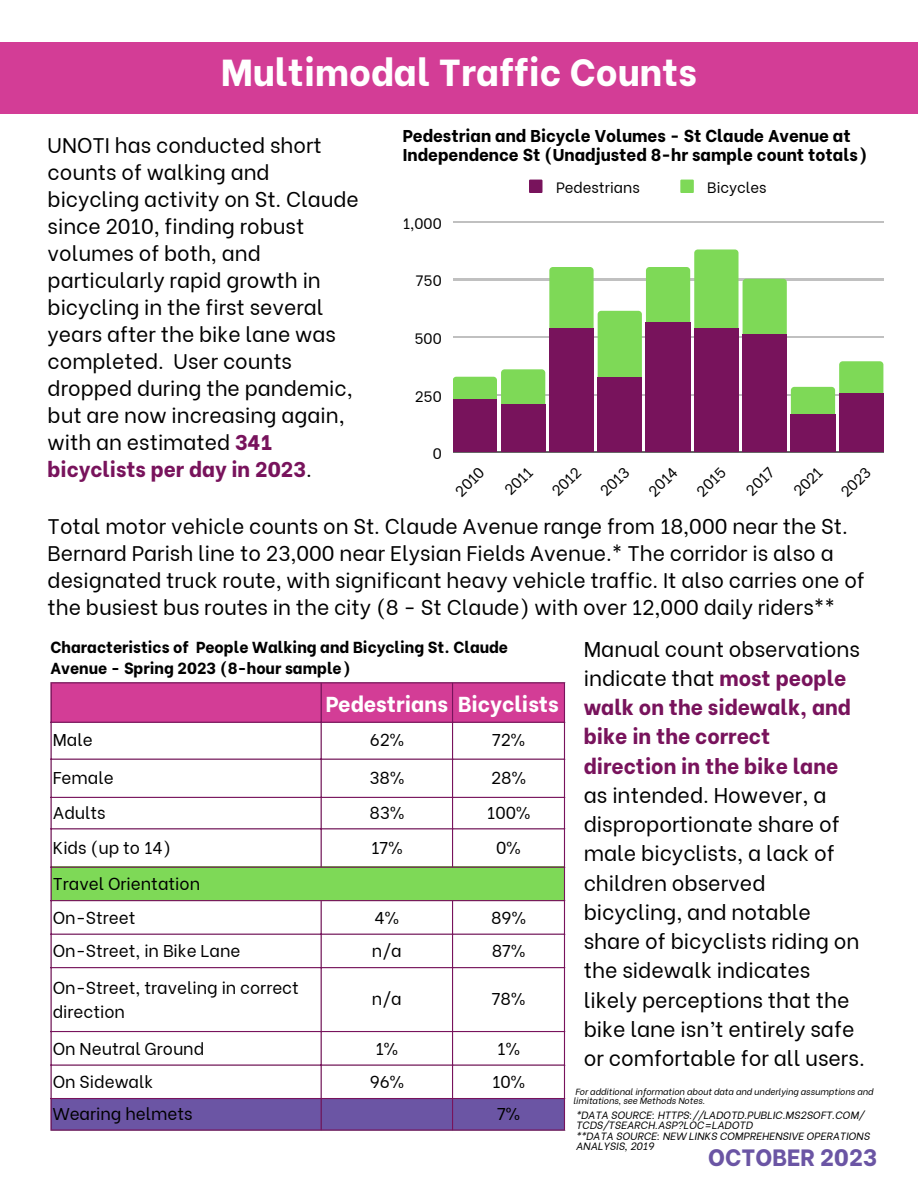
<style>
.page{position:relative;width:918px;height:1188px;background:#fff}
.page>*{position:absolute;margin:0;border:0;box-sizing:border-box;transform-origin:0 0}
.t1{font:800 37.5px "Be Vietnam";color:#fff}
.t2{font:800 23.55px "Be Vietnam";color:#6b55a4}
.t3{font:800 21.6px "Be Vietnam";color:#fff}
.t4{font:21.3px/29.2px "Be Vietnam";color:#000}
.t5{font:21.15px/27px "Be Vietnam";color:#000}
.t6{font:17.1px/23.7px "Be Vietnam";color:#000}
.t7{font:800 17.1px/19.2px "Be Vietnam";color:#000}
.t8{font:800 15.9px/21.3px "Be Vietnam";color:#000}
.t9{font:15px "Be Vietnam";color:#000}
.t10{font:italic 10.5px/10.5px "Be Vietnam";color:#000}
.t11{font:italic 8.85px/8.9px "Be Vietnam";color:#000}
.s1{font-weight:800;color:#78135c}
</style>
<div class="page">
<div style="left:0;top:43px;width:918px;height:71px;background:#d33d96"></div>
<div style="left:529px;top:180px;width:14px;height:13px;background:#78135c"></div>
<div style="left:680px;top:180px;width:14px;height:13px;background:#7ed957"></div>
<hr style="left:453px;top:221px;width:430px;height:1px;background:#000">
<hr style="left:453px;top:452px;width:430px;height:1px;background:#000">
<svg style="left:453px;top:249px;width:430px;height:203px"></svg>
<div style="left:453px;top:399px;width:44px;height:53px;background:#78135c"></div>
<div style="left:501px;top:405px;width:44px;height:47px;background:#78135c"></div>
<div style="left:549px;top:329px;width:45px;height:123px;background:#78135c"></div>
<div style="left:598px;top:377px;width:44px;height:75px;background:#78135c"></div>
<div style="left:646px;top:323px;width:44px;height:129px;background:#78135c"></div>
<div style="left:694px;top:328px;width:45px;height:124px;background:#78135c"></div>
<div style="left:743px;top:335px;width:44px;height:117px;background:#78135c"></div>
<div style="left:791px;top:415px;width:44px;height:37px;background:#78135c"></div>
<div style="left:839px;top:394px;width:44px;height:58px;background:#78135c"></div>
<div style="left:52px;top:683px;width:512px;height:39px;background:#d33d96"></div>
<div style="left:51px;top:867px;width:514px;height:34px;background:#7ed957"></div>
<div style="left:52px;top:1099px;width:512px;height:30px;background:#6b55a4"></div>
<hr style="left:50px;top:683px;width:2px;height:446px;background:#78135c">
<hr style="left:321px;top:683px;width:1px;height:184px;background:#78135c">
<hr style="left:321px;top:901px;width:1px;height:228px;background:#78135c">
<hr style="left:452px;top:683px;width:1px;height:184px;background:#78135c">
<hr style="left:452px;top:901px;width:1px;height:228px;background:#78135c">
<hr style="left:564px;top:683px;width:1px;height:446px;background:#78135c">
<hr style="left:50px;top:682px;width:515px;height:1px;background:#78135c">
<hr style="left:50px;top:722px;width:515px;height:1px;background:#78135c">
<hr style="left:50px;top:759px;width:515px;height:1px;background:#78135c">
<hr style="left:50px;top:797px;width:515px;height:1px;background:#78135c">
<hr style="left:50px;top:828px;width:515px;height:1px;background:#78135c">
<hr style="left:50px;top:867px;width:515px;height:1px;background:#78135c">
<hr style="left:50px;top:900px;width:515px;height:1px;background:#78135c">
<hr style="left:50px;top:934px;width:515px;height:1px;background:#78135c">
<hr style="left:50px;top:967px;width:515px;height:1px;background:#78135c">
<hr style="left:50px;top:1031px;width:515px;height:1px;background:#78135c">
<hr style="left:50px;top:1064px;width:515px;height:2px;background:#78135c">
<hr style="left:50px;top:1098px;width:515px;height:1px;background:#78135c">
<hr style="left:50px;top:1129px;width:515px;height:2px;background:#78135c">
<p class="t1" style="left:221px;top:41px;width:477px">Multimodal Traffic Counts</p>
<p class="t5" style="left:48px;top:130px;width:313px">UNOTI has conducted short counts of walking and bicycling activity on St. Claude since 2010, finding robust volumes of both, and particularly rapid growth in bicycling in the first several years after the bike lane was completed. User counts dropped during the pandemic, but are now increasing again, with an estimated <span class="s1">341 bicyclists per day in 2023</span>.</p>
<p class="t7" style="left:403px;top:125px;width:466px">Pedestrian and Bicycle Volumes - St Claude Avenue at<br>Independence St (Unadjusted 8-hr sample count totals)</p>
<p class="t9" style="left:556px;top:175px;width:85px">Pedestrians</p>
<p class="t9" style="left:707px;top:175px;width:61px">Bicycles</p>
<p class="t9" style="left:403px;top:211px;width:40px">1,000</p>
<p class="t9" style="left:416px;top:268px;width:27px">750</p>
<p class="t9" style="left:415px;top:326px;width:29px">500</p>
<p class="t9" style="left:415px;top:384px;width:28px">250</p>
<p class="t9" style="left:433px;top:441px;width:11px">0</p>
<p class="t9" style="left:449px;top:485px;width:36px;rotate:-45deg">2010</p>
<p class="t9" style="left:498px;top:484px;width:34px;rotate:-45deg">2011</p>
<p class="t9" style="left:546px;top:485px;width:36px;rotate:-45deg">2012</p>
<p class="t9" style="left:594px;top:485px;width:36px;rotate:-45deg">2013</p>
<p class="t9" style="left:642px;top:485px;width:36px;rotate:-45deg">2014</p>
<p class="t9" style="left:690px;top:485px;width:36px;rotate:-45deg">2015</p>
<p class="t9" style="left:740px;top:484px;width:34px;rotate:-45deg">2017</p>
<p class="t9" style="left:787px;top:485px;width:36px;rotate:-45deg">2021</p>
<p class="t9" style="left:834px;top:486px;width:37px;rotate:-45deg">2023</p>
<p class="t5" style="left:48px;top:510px;width:819px">Total motor vehicle counts on St. Claude Avenue range from 18,000 near the St.<br>Bernard Parish line to 23,000 near Elysian Fields Avenue.* The corridor is also a designated truck route, with significant heavy vehicle traffic. It also carries one of the busiest bus routes in the city (8 - St Claude) with over 12,000 daily riders**</p>
<p class="t8" style="left:50px;top:635px;width:459px">Characteristics of People Walking and Bicycling St. Claude<br>Avenue - Spring 2023 (8-hour sample)</p>
<p class="t3" style="left:326px;top:686px;width:124px">Pedestrians</p>
<p class="t3" style="left:458px;top:686px;width:102px">Bicyclists</p>
<p class="t6" style="left:53px;top:727px;width:41px">Male</p>
<p class="t6" style="left:370px;top:727px;width:36px">62%</p>
<p class="t6" style="left:492px;top:727px;width:34px">72%</p>
<p class="t6" style="left:53px;top:765px;width:63px">Female</p>
<p class="t6" style="left:370px;top:765px;width:36px">38%</p>
<p class="t6" style="left:491px;top:765px;width:36px">28%</p>
<p class="t6" style="left:53px;top:800px;width:54px">Adults</p>
<p class="t6" style="left:370px;top:800px;width:36px">83%</p>
<p class="t6" style="left:487px;top:800px;width:45px">100%</p>
<p class="t6" style="left:53px;top:834px;width:120px">Kids (up to 14)</p>
<p class="t6" style="left:371px;top:834px;width:33px">17%</p>
<p class="t6" style="left:496px;top:834px;width:26px">0%</p>
<p class="t6" style="left:53px;top:870px;width:149px">Travel Orientation</p>
<p class="t6" style="left:53px;top:904px;width:84px">On-Street</p>
<p class="t6" style="left:375px;top:904px;width:26px">4%</p>
<p class="t6" style="left:491px;top:904px;width:36px">89%</p>
<p class="t6" style="left:53px;top:937px;width:189px">On-Street, in Bike Lane</p>
<p class="t6" style="left:372px;top:937px;width:31px">n/a</p>
<p class="t6" style="left:492px;top:937px;width:35px">87%</p>
<p class="t6" style="left:53px;top:974px;width:248px">On-Street, traveling in correct direction</p>
<p class="t6" style="left:372px;top:986px;width:31px">n/a</p>
<p class="t6" style="left:492px;top:986px;width:35px">78%</p>
<p class="t6" style="left:53px;top:1035px;width:153px">On Neutral Ground</p>
<p class="t6" style="left:376px;top:1035px;width:24px">1%</p>
<p class="t6" style="left:497px;top:1035px;width:24px">1%</p>
<p class="t6" style="left:53px;top:1068px;width:102px">On Sidewalk</p>
<p class="t6" style="left:370px;top:1068px;width:36px">96%</p>
<p class="t6" style="left:492px;top:1068px;width:34px">10%</p>
<p class="t6" style="left:53px;top:1101px;width:141px">Wearing helmets</p>
<p class="t6" style="left:497px;top:1101px;width:24px">7%</p>
<p class="t4" style="left:584px;top:632px;width:283px">Manual count observations indicate that <span class="s1">most people walk on the sidewalk, and bike in the correct direction in the bike lane </span>as intended. However, a disproportionate share of male bicyclists, a lack of children observed bicycling, and notable share of bicyclists riding on the sidewalk indicates likely perceptions that the bike lane isn’t entirely safe or comfortable for all users.</p>
<p class="t11" style="left:573px;top:1086px;width:302px">For additional information about data and underlying assumptions and limitations, see Methods Notes.</p>
<p class="t10" style="left:576px;top:1109px;width:290px">*DATA SOURCE: HTTPS://LADOTD.PUBLIC.MS2SOFT.COM/<br>TCDS/TSEARCH.ASP?LOC=LADOTD</p>
<p class="t10" style="left:576px;top:1130px;width:295px">**DATA SOURCE: NEW LINKS COMPREHENSIVE OPERATIONS<br>ANALYSIS, 2019</p>
<p class="t2" style="left:708px;top:1138px;width:171px">OCTOBER 2023</p>
</div>
